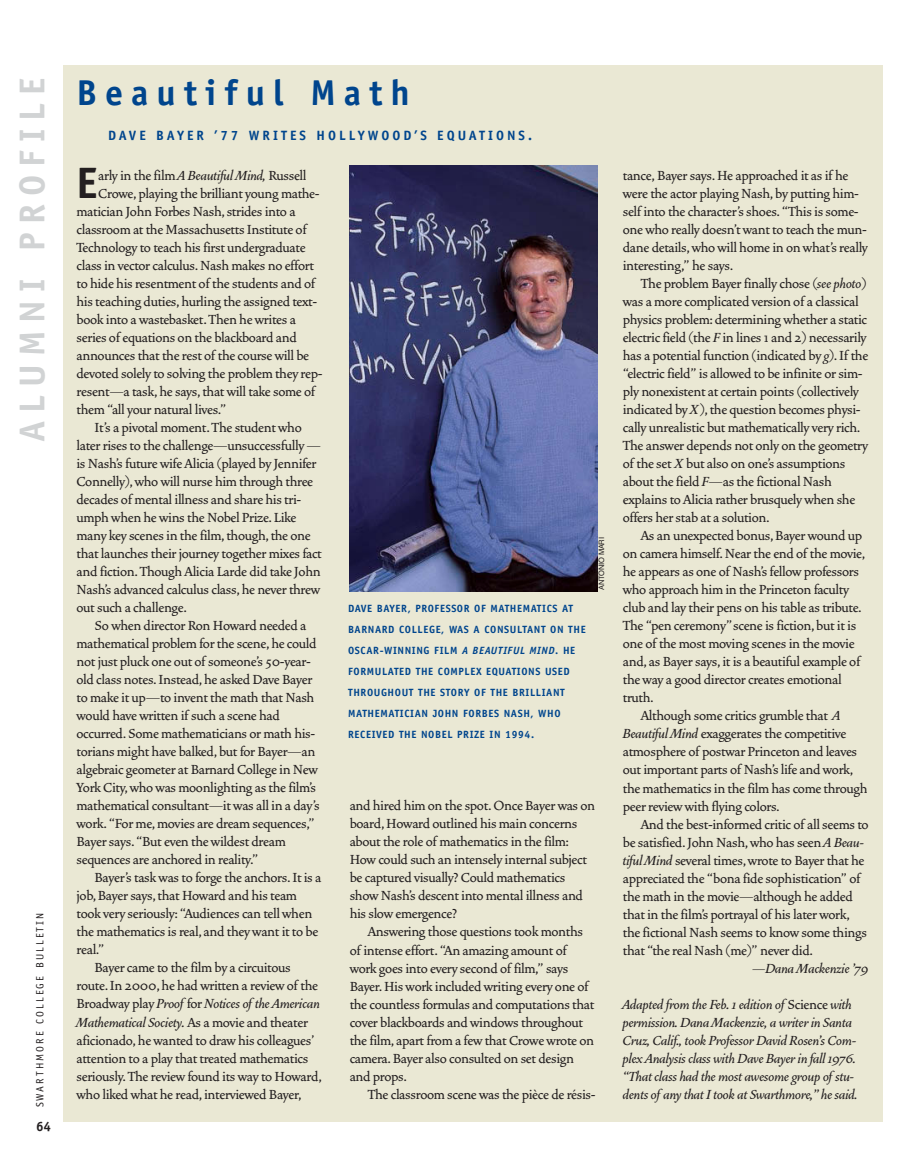
<style>
.page{position:relative;width:905px;height:1175px;background:#fff}
.page>*{position:absolute;margin:0;border:0;box-sizing:border-box;transform-origin:0 0}
.t1{font:700 44.1px "Officina Sans";color:#231f20}
.t2{font:700 36px "Officina Sans";letter-spacing:.22em;color:#d1d3d4}
.t3{font:700 36px "Officina Sans";letter-spacing:.22em;color:#00458d}
.t4{font:500 16.5px/18px "Vendetta";letter-spacing:-.02em;color:#231f20}
.t5{font:italic 500 16.5px/18px "Vendetta";letter-spacing:-.02em;color:#231f20}
.t6{font:700 13.5px "Officina Sans";letter-spacing:.22em;color:#00458d}
.t7{font:700 13.5px "Officina Sans";color:#231f20}
.t8{font:700 10.5px/21px "Officina Sans";letter-spacing:.055em;color:#00458d}
.t9{font:10.5px "Officina Sans";letter-spacing:.2em;color:#231f20}
.t10{font:7.5px "Helvetica";letter-spacing:-.02em;color:#231f20}
.s1{font-style:italic}
.s2{font-style:normal}
</style>
<div class="page">
<div style="left:63px;top:66px;width:819px;height:1056px;background:#eae8d4"></div>
<img style="left:349px;top:166px;width:248px;height:425px">
<h2 class="t2" style="left:10px;top:442px;width:366px;rotate:-90deg">ALUMNI PROFILE</h2>
<p class="t9" style="left:34px;top:1107px;width:196px;rotate:-90deg">SWARTHMORE COLLEGE BULLETIN</p>
<p class="t7" style="left:36px;top:1117px;width:17px">64</p>
<h2 class="t3" style="left:76px;top:70px;width:335px">Beautiful Math</h2>
<p class="t6" style="left:108px;top:127px;width:425px">DAVE BAYER ’77 WRITES HOLLYWOOD’S EQUATIONS.</p>
<h1 class="t1" style="left:76px;top:155px;width:23px">E</h1>
<p class="t4" style="left:98px;top:167px;width:210px">arly in the film<span class="s1">A Beautiful Mind,</span> Russell</p>
<p class="t4" style="left:98px;top:185px;width:223px">Crowe,playing the brilliant young mathe-</p>
<p class="t4" style="left:77px;top:203px;width:220px">matician John Forbes Nash, strides into a</p>
<p class="t4" style="left:77px;top:221px;width:231px">classroom at the Massachusetts Institute of</p>
<p class="t4" style="left:77px;top:239px;width:231px">Technology to teach his first undergraduate</p>
<p class="t4" style="left:77px;top:257px;width:239px">class in vector calculus.Nash makes no effort</p>
<p class="t4" style="left:77px;top:275px;width:240px">to hide his resentment of the students and of</p>
<p class="t4" style="left:77px;top:293px;width:242px">his teaching duties,hurling the assigned text-</p>
<p class="t4" style="left:77px;top:311px;width:221px">book into a wastebasket.Then he writes a</p>
<p class="t4" style="left:77px;top:329px;width:222px">series of equations on the blackboard and</p>
<p class="t4" style="left:77px;top:347px;width:234px">announces that the rest of the course will be</p>
<p class="t4" style="left:77px;top:365px;width:247px">devoted solely to solving the problem they rep-</p>
<p class="t4" style="left:77px;top:383px;width:240px">resent—a task,he says,that will take some of</p>
<p class="t4" style="left:77px;top:401px;width:151px">them “all your natural lives.”</p>
<p class="t4" style="left:95px;top:419px;width:209px">It’s a pivotal moment.The student who</p>
<p class="t4" style="left:77px;top:437px;width:246px">later rises to the challenge—unsuccessfully —</p>
<p class="t4" style="left:77px;top:455px;width:241px">is Nash’s future wife Alicia (played by Jennifer</p>
<p class="t4" style="left:77px;top:473px;width:238px">Connelly),who will nurse him through three</p>
<p class="t4" style="left:77px;top:491px;width:226px">decades of mental illness and share his tri-</p>
<p class="t4" style="left:77px;top:509px;width:221px">umph when he wins the Nobel Prize.Like</p>
<p class="t4" style="left:77px;top:527px;width:236px">many key scenes in the film,though,the one</p>
<p class="t4" style="left:77px;top:545px;width:247px">that launches their journey together mixes fact</p>
<p class="t4" style="left:77px;top:563px;width:246px">and fiction.Though Alicia Larde did take John</p>
<p class="t4" style="left:77px;top:581px;width:245px">Nash’s advanced calculus class,he never threw</p>
<p class="t4" style="left:77px;top:599px;width:112px">out such a challenge.</p>
<p class="t4" style="left:95px;top:617px;width:213px">So when director Ron Howard needed a</p>
<p class="t4" style="left:77px;top:635px;width:242px">mathematical problem for the scene,he could</p>
<p class="t4" style="left:77px;top:653px;width:236px">not just pluck one out of someone’s 50-year-</p>
<p class="t4" style="left:77px;top:671px;width:237px">old class notes. Instead,he asked Dave Bayer</p>
<p class="t4" style="left:77px;top:689px;width:239px">to make it up—to invent the math that Nash</p>
<p class="t4" style="left:77px;top:707px;width:205px">would have written if such a scene had</p>
<p class="t4" style="left:77px;top:725px;width:240px">occurred.Some mathematicians or math his-</p>
<p class="t4" style="left:77px;top:743px;width:240px">torians might have balked,but for Bayer—an</p>
<p class="t4" style="left:77px;top:761px;width:243px">algebraic geometer at Barnard College in New</p>
<p class="t4" style="left:77px;top:779px;width:241px">York City,who was moonlighting as the film’s</p>
<p class="t4" style="left:77px;top:797px;width:245px">mathematical consultant—it was all in a day’s</p>
<p class="t4" style="left:77px;top:815px;width:240px">work. “For me,movies are dream sequences,”</p>
<p class="t4" style="left:77px;top:833px;width:211px">Bayer says. “But even the wildest dream</p>
<p class="t4" style="left:77px;top:851px;width:183px">sequences are anchored in reality.”</p>
<p class="t4" style="left:95px;top:869px;width:228px">Bayer’s task was to forge the anchors. It is a</p>
<p class="t4" style="left:77px;top:887px;width:222px">job,Bayer says,that Howard and his team</p>
<p class="t4" style="left:77px;top:905px;width:237px">took very seriously: “Audiences can tell when</p>
<p class="t4" style="left:77px;top:923px;width:243px">the mathematics is real, and they want it to be</p>
<p class="t4" style="left:77px;top:941px;width:29px">real.”</p>
<p class="t4" style="left:95px;top:959px;width:198px">Bayer came to the film by a circuitous</p>
<p class="t4" style="left:77px;top:977px;width:243px">route. In 2000,he had written a review of the</p>
<p class="t5" style="left:77px;top:995px;width:245px"><span class="s2">Broadway play</span> Proof <span class="s2">for</span> Notices of the American</p>
<p class="t5" style="left:76px;top:1013px;width:233px">Mathematical Society. <span class="s2">As a movie and theater</span></p>
<p class="t4" style="left:76px;top:1031px;width:240px">aficionado,he wanted to draw his colleagues’</p>
<p class="t4" style="left:76px;top:1049px;width:233px">attention to a play that treated mathematics</p>
<p class="t4" style="left:76px;top:1067px;width:247px">seriously.The review found its way to Howard,</p>
<p class="t4" style="left:76px;top:1085px;width:227px">who liked what he read,interviewed Bayer,</p>
<p class="t8" style="left:348px;top:598px;width:239px">DAVE BAYER, PROFESSOR OF MATHEMATICS AT BARNARD COLLEGE, WAS A CONSULTANT ON THE OSCAR-WINNING FILM <span class="s1">A BEAUTIFUL MIND.</span> HE FORMULATED THE COMPLEX EQUATIONS USED THROUGHOUT THE STORY OF THE BRILLIANT MATHEMATICIAN JOHN FORBES NASH, WHO RECEIVED THE NOBEL PRIZE IN 1994.</p>
<p class="t10" style="left:595px;top:590px;width:55px;rotate:-90deg">ANTONIO MARI</p>
<p class="t4" style="left:349px;top:797px;width:247px">and hired him on the spot.Once Bayer was on board,Howard outlined his main concerns about the role of mathematics in the film:<br>How could such an intensely internal subject be captured visually? Could mathematics show Nash’s descent into mental illness and his slow emergence?</p>
<p class="t4" style="left:349px;top:923px;width:246px;text-indent:18px">Answering those questions took months of intense effort. “An amazing amount of work goes into every second of film,” says Bayer.His work included writing every one of the countless formulas and computations that cover blackboards and windows throughout the film, apart from a few that Crowe wrote on camera.Bayer also consulted on set design and props.</p>
<p class="t4" style="left:367px;top:1085px;width:229px">The classroom scene was the pièce de résis-</p>
<p class="t4" style="left:623px;top:167px;width:246px">tance, Bayer says.He approached it as if he were the actor playing Nash,by putting him&shy;self into the character’s shoes. “This is some&shy;one who really doesn’t want to teach the mun&shy;dane details,who will home in on what’s really interesting,” he says.</p>
<p class="t4" style="left:622px;top:275px;width:247px;text-indent:18px">The problem Bayer finally chose <span class="s1">(see photo) </span>was a more complicated version of a classical physics problem:determining whether a static electric field (the <span class="s1">F</span> in lines 1 and 2) necessarily has a potential function (indicated by<span class="s1">g</span>). If the “electric field” is allowed to be infinite or sim&shy;ply nonexistent at certain points (collectively indicated by <span class="s1">X</span>),the question becomes physi&shy;cally unrealistic but mathematically very rich.<br>The answer depends not only on the geometry of the set <span class="s1">X</span> but also on one’s assumptions about the field <span class="s1">F</span>—as the fictional Nash explains to Alicia rather brusquely when she offers her stab at a solution.</p>
<p class="t4" style="left:622px;top:527px;width:244px;text-indent:18px">As an unexpected bonus,Bayer wound up on camera himself.Near the end of the movie, he appears as one of Nash’s fellow professors who approach him in the Princeton faculty club and lay their pens on his table as tribute.<br>The “pen ceremony”scene is fiction,but it is one of the most moving scenes in the movie and, as Bayer says,it is a beautiful example of the way a good director creates emotional truth.</p>
<p class="t4" style="left:622px;top:707px;width:246px;text-indent:18px">Although some critics grumble that <span class="s1">A Beautiful Mind</span> exaggerates the competitive atmosphere of postwar Princeton and leaves out important parts of Nash’s life and work, the mathematics in the film has come through peer review with flying colors.</p>
<p class="t4" style="left:622px;top:815px;width:247px;text-indent:18px">And the best-informed critic of all seems to be satisfied.John Nash,who has seen <span class="s1">A Beau&shy;tiful Mind</span> several times,wrote to Bayer that he appreciated the “bona fide sophistication” of the math in the movie—although he added that in the film’s portrayal of his later work, the fictional Nash seems to know some things that “the real Nash (me)” never did.</p>
<p class="t5" style="left:622px;top:950px;width:247px;line-height:36px;text-indent:130px">—Dana Mackenzie ’79<br>Adapted from the Feb. 1 edition of <span class="s2">Science</span> with</p>
<p class="t5" style="left:622px;top:1013px;width:236px">permission. Dana Mackenzie, a writer in Santa Cruz, Calif., took Professor David Rosen’s Com&shy;plex Analysis class with Dave Bayer in fall 1976. “That class had the most awesome group of stu&shy;dents of any that I took at Swarthmore,” he said.</p>
</div>
